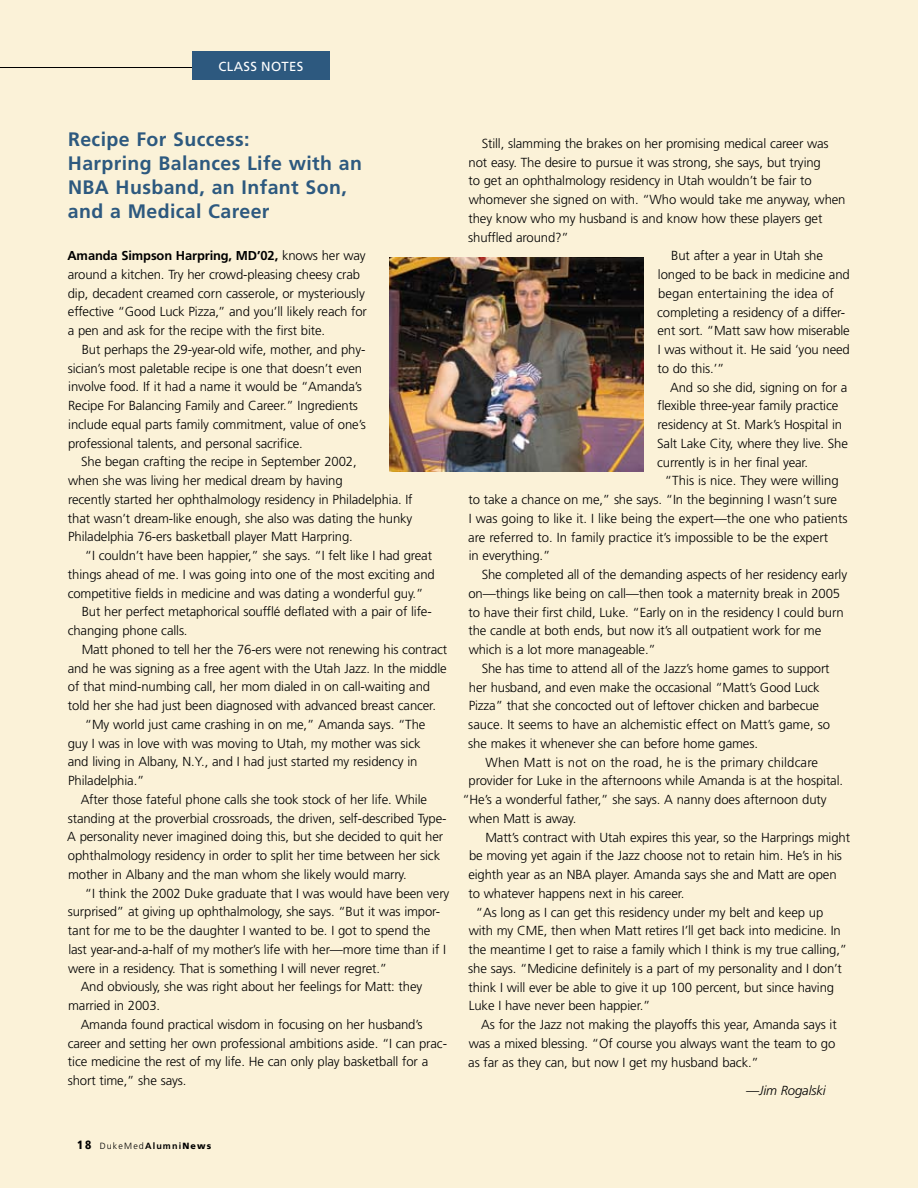
<style>
.page{position:relative;width:918px;height:1188px;background:#fbf2d8}
.page>*{position:absolute;margin:0;border:0;box-sizing:border-box;transform-origin:0 0}
.t1{font:700 19.5px/24px "Frutiger";letter-spacing:.02em;color:#2d597f}
.t2{font:300 13.2px/18.8px "Frutiger";letter-spacing:-.01em;color:#000}
.t3{font:300 13.2px "Frutiger";letter-spacing:.01em;color:#000}
.t4{font:italic 300 13.2px "Frutiger";letter-spacing:-.01em;color:#000}
.t5{font:13.2px "Frutiger";color:#fff}
.t6{font:700 12.9px "Frutiger";letter-spacing:-.01em;color:#000}
.t7{font:900 condensed 12px "Frutiger";color:#000}
.t8{font:300 9px "Frutiger";letter-spacing:.125em;color:#000}
.s1{font-weight:300;font-size:13.2px}
.s2{font-weight:700}
.s3{font-weight:900}
</style>
<div class="page">
<hr style="left:0;top:67px;width:214px;height:1px;background:#000">
<div style="left:192px;top:52px;width:138px;height:28px;background:#2d597f"></div>
<img style="left:389px;top:258px;width:254px;height:213px">
<p class="t5" style="left:219px;top:59px;width:24px">CLASS</p>
<p class="t5" style="left:261px;top:59px;width:10px">NOT</p>
<p class="t5" style="left:289px;top:59px;width:14px">ES</p>
<h1 class="t1" style="left:68px;top:128px;width:296px">Recipe For Success:<br>Harpring Balances Life with an<br>NBA Husband, an Infant Son, and a Medical Career</h1>
<p class="t6" style="left:67px;top:248px;width:300px">Amanda Simpson Harpring, MD’02, <span class="s1">knows her way</span></p>
<p class="t2" style="left:68px;top:265px;width:301px">around a kitchen. Try her crowd-pleasing cheesy crab dip, decadent creamed corn casserole, or mysteriously effective “Good Luck Pizza,” and you’ll likely reach for a pen and ask for the recipe with the first bite.</p>
<p class="t2" style="left:68px;top:340px;width:300px;text-indent:14px">But perhaps the 29-year-old wife, mother, and phy&shy;sician’s most paletable recipe is one that doesn’t even involve food. If it had a name it would be “Amanda’s Recipe For Balancing Family and Career.” Ingredients include equal parts family commitment, value of one’s professional talents, and personal sacrifice.</p>
<p class="t2" style="left:68px;top:453px;width:346px;text-indent:13px">She began crafting the recipe in September 2002,<br>when she was living her medical dream by having<br>recently started her ophthalmology residency in Philadelphia. If that wasn’t dream-like enough, she also was dating the hunky Philadelphia 76-ers basketball player Matt Harpring.</p>
<p class="t2" style="left:85px;top:547px;width:349px">“I couldn’t have been happier,” she says. “I felt like I had great</p>
<p class="t2" style="left:68px;top:565px;width:368px">things ahead of me. I was going into one of the most exciting and</p>
<p class="t2" style="left:68px;top:584px;width:357px">competitive fields in medicine and was dating a wonderful guy.”</p>
<p class="t2" style="left:82px;top:603px;width:352px">But her perfect metaphorical soufflé deflated with a pair of life-</p>
<p class="t2" style="left:68px;top:622px;width:121px">changing phone calls.</p>
<p class="t2" style="left:82px;top:640px;width:367px">Matt phoned to tell her the 76-ers were not renewing his contract</p>
<p class="t2" style="left:68px;top:659px;width:381px">and he was signing as a free agent with the Utah Jazz. In the middle</p>
<p class="t2" style="left:68px;top:678px;width:364px">of that mind-numbing call, her mom dialed in on call-waiting and</p>
<p class="t2" style="left:68px;top:697px;width:369px">told her she had just been diagnosed with advanced breast cancer.</p>
<p class="t2" style="left:85px;top:715px;width:342px">“My world just came crashing in on me,” Amanda says. “The</p>
<p class="t2" style="left:68px;top:734px;width:354px">guy I was in love with was moving to Utah, my mother was sick</p>
<p class="t2" style="left:68px;top:753px;width:351px">and living in Albany, N.Y., and I had just started my residency in</p>
<p class="t2" style="left:68px;top:772px;width:78px">Philadelphia.”</p>
<p class="t2" style="left:81px;top:790px;width:348px">After those fateful phone calls she took stock of her life. While</p>
<p class="t2" style="left:68px;top:809px;width:380px">standing at the proverbial crossroads, the driven, self-described Type-</p>
<p class="t2" style="left:67px;top:828px;width:377px">A personality never imagined doing this, but she decided to quit her</p>
<p class="t2" style="left:68px;top:847px;width:374px">ophthalmology residency in order to split her time between her sick</p>
<p class="t2" style="left:68px;top:865px;width:340px">mother in Albany and the man whom she likely would marry.</p>
<p class="t2" style="left:85px;top:884px;width:366px">“I think the 2002 Duke graduate that I was would have been very</p>
<p class="t2" style="left:68px;top:903px;width:374px">surprised” at giving up ophthalmology, she says. “But it was impor-</p>
<p class="t2" style="left:68px;top:922px;width:364px">tant for me to be the daughter I wanted to be. I got to spend the</p>
<p class="t2" style="left:68px;top:940px;width:379px">last year-and-a-half of my mother’s life with her—more time than if I</p>
<p class="t2" style="left:68px;top:959px;width:321px">were in a residency. That is something I will never regret.”</p>
<p class="t2" style="left:81px;top:978px;width:343px">And obviously, she was right about her feelings for Matt: they</p>
<p class="t2" style="left:68px;top:997px;width:94px">married in 2003.</p>
<p class="t2" style="left:81px;top:1015px;width:343px">Amanda found practical wisdom in focusing on her husband’s</p>
<p class="t2" style="left:68px;top:1034px;width:381px">career and setting her own professional ambitions aside. “I can prac-</p>
<p class="t2" style="left:68px;top:1053px;width:362px">tice medicine the rest of my life. He can only play basketball for a</p>
<p class="t2" style="left:68px;top:1072px;width:120px">short time,” she says.</p>
<p class="t2" style="left:482px;top:134px;width:349px">Still, slamming the brakes on her promising medical career was</p>
<p class="t2" style="left:469px;top:153px;width:354px">not easy. The desire to pursue it was strong, she says, but trying</p>
<p class="t2" style="left:468px;top:172px;width:345px">to get an ophthalmology residency in Utah wouldn’t be fair to</p>
<p class="t2" style="left:469px;top:190px;width:378px">whomever she signed on with. “Who would take me anyway, when</p>
<p class="t2" style="left:468px;top:209px;width:355px">they know who my husband is and know how these players get</p>
<p class="t2" style="left:468px;top:228px;width:102px">shuffled around?”</p>
<p class="t2" style="left:671px;top:247px;width:153px">But after a year in Utah she</p>
<p class="t2" style="left:658px;top:265px;width:193px">longed to be back in medicine and</p>
<p class="t3" style="left:658px;top:286px;width:177px">began entertaining the idea of</p>
<p class="t2" style="left:657px;top:303px;width:189px">completing a residency of a differ-</p>
<p class="t2" style="left:657px;top:322px;width:194px">ent sort. “Matt saw how miserable</p>
<p class="t2" style="left:658px;top:340px;width:194px">I was without it. He said ‘you need</p>
<p class="t2" style="left:657px;top:359px;width:69px">to do this.’”</p>
<p class="t2" style="left:670px;top:378px;width:179px">And so she did, signing on for a</p>
<p class="t2" style="left:658px;top:397px;width:182px">flexible three-year family practice</p>
<p class="t2" style="left:658px;top:415px;width:186px">residency at St. Mark’s Hospital in</p>
<p class="t2" style="left:657px;top:434px;width:192px">Salt Lake City, where they live. She</p>
<p class="t2" style="left:657px;top:453px;width:153px">currently is in her final year.</p>
<p class="t2" style="left:665px;top:472px;width:175px">“This is nice. They were willing</p>
<p class="t2" style="left:468px;top:490px;width:370px">to take a chance on me,” she says. “In the beginning I wasn’t sure</p>
<p class="t2" style="left:469px;top:509px;width:380px">I was going to like it. I like being the expert—the one who patients</p>
<p class="t2" style="left:468px;top:528px;width:361px">are referred to. In family practice it’s impossible to be the expert</p>
<p class="t2" style="left:469px;top:547px;width:83px">in everything.”</p>
<p class="t2" style="left:482px;top:565px;width:367px">She completed all of the demanding aspects of her residency early</p>
<p class="t2" style="left:468px;top:584px;width:373px">on—things like being on call—then took a maternity break in 2005</p>
<p class="t2" style="left:468px;top:603px;width:377px">to have their first child, Luke. “Early on in the residency I could burn</p>
<p class="t2" style="left:468px;top:622px;width:354px">the candle at both ends, but now it’s all outpatient work for me</p>
<p class="t2" style="left:469px;top:640px;width:189px">which is a lot more manageable.”</p>
<p class="t2" style="left:482px;top:659px;width:349px">She has time to attend all of the Jazz’s home games to support</p>
<p class="t2" style="left:469px;top:678px;width:352px">her husband, and even make the occasional “Matt’s Good Luck</p>
<p class="t2" style="left:469px;top:697px;width:352px">Pizza” that she concocted out of leftover chicken and barbecue</p>
<p class="t2" style="left:468px;top:715px;width:363px">sauce. It seems to have an alchemistic effect on Matt’s game, so</p>
<p class="t2" style="left:468px;top:734px;width:291px">she makes it whenever she can before home games.</p>
<p class="t3" style="left:486px;top:754px;width:334px">When Matt is not on the road, he is the primary childcare</p>
<p class="t2" style="left:469px;top:772px;width:376px">provider for Luke in the afternoons while Amanda is at the hospital.</p>
<p class="t2" style="left:462px;top:790px;width:366px">“He’s a wonderful father,” she says. A nanny does afternoon duty</p>
<p class="t2" style="left:469px;top:809px;width:109px">when Matt is away.</p>
<p class="t2" style="left:485px;top:828px;width:366px">Matt’s contract with Utah expires this year, so the Harprings might</p>
<p class="t2" style="left:469px;top:847px;width:375px">be moving yet again if the Jazz choose not to retain him. He’s in his</p>
<p class="t2" style="left:468px;top:865px;width:370px">eighth year as an NBA player. Amanda says she and Matt are open</p>
<p class="t2" style="left:468px;top:884px;width:218px">to whatever happens next in his career.</p>
<p class="t2" style="left:476px;top:903px;width:349px">“As long as I can get this residency under my belt and keep up</p>
<p class="t2" style="left:469px;top:922px;width:374px">with my CME, then when Matt retires I’ll get back into medicine. In</p>
<p class="t2" style="left:468px;top:940px;width:380px">the meantime I get to raise a family which I think is my true calling,”</p>
<p class="t2" style="left:468px;top:959px;width:375px">she says. “Medicine definitely is a part of my personality and I don’t</p>
<p class="t2" style="left:468px;top:978px;width:367px">think I will ever be able to give it up 100 percent, but since having</p>
<p class="t2" style="left:469px;top:997px;width:183px">Luke I have never been happier.”</p>
<p class="t2" style="left:481px;top:1015px;width:357px">As for the Jazz not making the playoffs this year, Amanda says it</p>
<p class="t2" style="left:469px;top:1034px;width:368px">was a mixed blessing. “Of course you always want the team to go</p>
<p class="t2" style="left:468px;top:1053px;width:292px">as far as they can, but now I get my husband back.”</p>
<p class="t4" style="left:746px;top:1083px;width:81px">—Jim Rogalski</p>
<p class="t7" style="left:77px;top:1138px;width:8px">18</p>
<p class="t8" style="left:100px;top:1141px;width:113px">DukeMed<span class="s2">Alumni</span><span class="s3">News</span></p>
</div>
